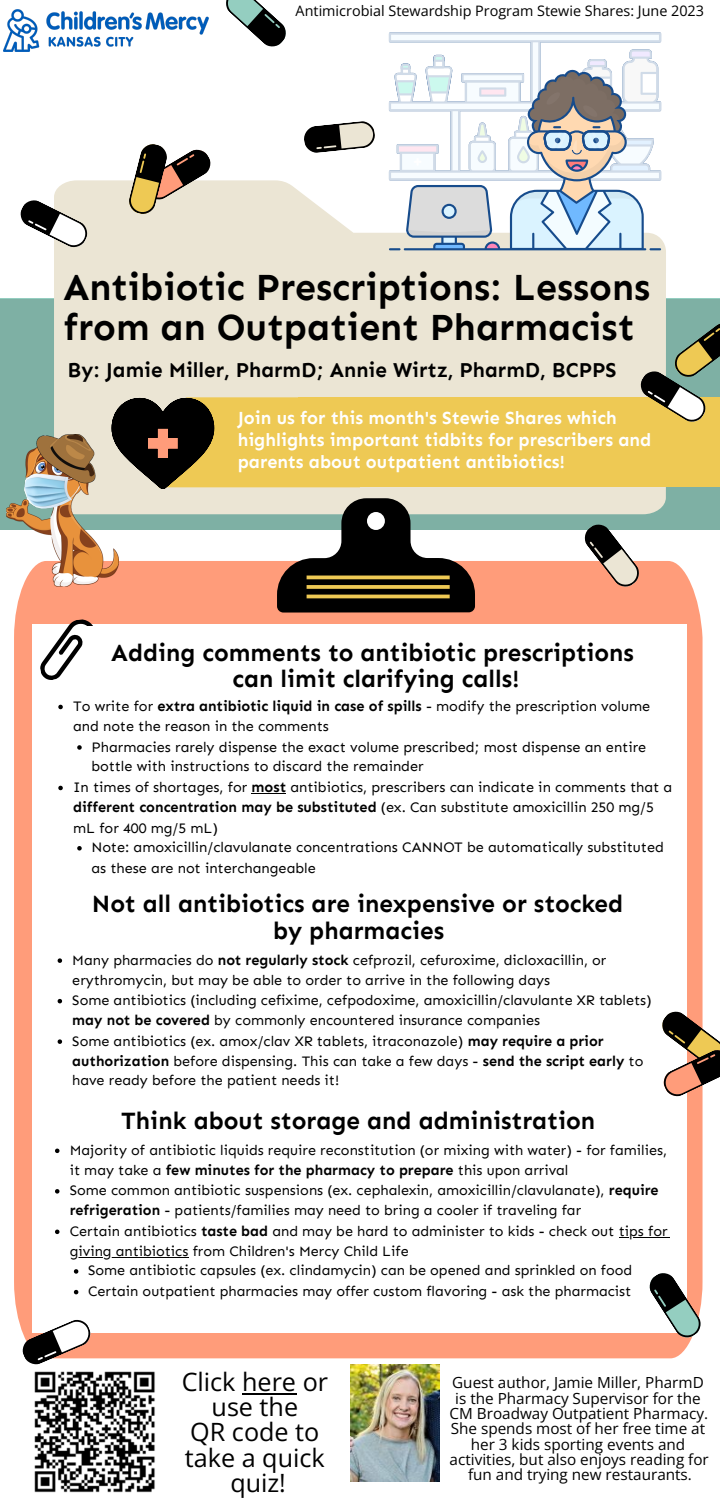
<style>
.page{position:relative;width:720px;height:1512px;background:#fff}
.page>*{position:absolute;margin:0;border:0;box-sizing:border-box;transform-origin:0 0}
.t1{font:700 37.36px/40.5px "Sen";color:#000}
.t2{font:25.2px/25.2px "Open Sans";color:#000;text-align:center}
.t3{font:700 24.24px/27px "Sen";color:#000;text-align:center}
.t4{font:700 24.12px/26.1px "Sen";color:#000;text-align:center}
.t5{font:700 20.6px "Sen";color:#000}
.t6{font:700 18px/21.6px "Sen";color:#fff}
.t7{font:15.28px/15.3px "Open Sans";color:#000;text-align:center}
.t8{font:14.48px/19.8px "Sen";color:#000}
.t9{font:14.4px/19.8px "Sen";color:#000}
.t10{font:14.4px "Open Sans";color:#000}
.s1{font-weight:700}
</style>
<div class="page">
<div style="left:0;top:299px;width:720px;height:231px;background:#7eb0a4"></div>
<div style="left:14px;top:561px;width:689px;height:797px;background:#ff9c7a"></div>
<div style="left:54px;top:180px;width:612px;height:334px;background:#ebe5d4"></div>
<div style="left:299px;top:397px;width:421px;height:90px;background:#eec954"></div>
<div style="left:33px;top:624px;width:654px;height:709px;background:#fff"></div>
<svg style="left:112px;top:397px;width:248px;height:92px"></svg>
<svg style="left:277px;top:498px;width:198px;height:115px"></svg>
<hr style="left:307px;top:595px;width:143px;height:3px;background:#eec954">
<svg style="left:307px;top:585px;width:143px;height:4px"></svg>
<hr style="left:307px;top:576px;width:143px;height:3px;background:#eec954">
<svg style="left:34px;top:617px;width:85px;height:63px"></svg>
<div style="left:83px;top:626px;width:63px;height:11px;background:#fff"></div>
<svg style="left:20px;top:196px;width:72px;height:56px"></svg>
<svg style="left:304px;top:121px;width:71px;height:32px"></svg>
<svg style="left:226px;top:0;width:60px;height:47px"></svg>
<svg style="left:579px;top:524px;width:65px;height:68px"></svg>
<svg style="left:126px;top:144px;width:89px;height:73px"></svg>
<svg style="left:636px;top:318px;width:84px;height:104px"></svg>
<svg style="left:389px;top:33px;width:272px;height:217px"></svg>
<svg style="left:404px;top:68px;width:257px;height:182px"></svg>
<svg style="left:58px;top:705px;width:5px;height:4px"></svg>
<svg style="left:77px;top:745px;width:5px;height:5px"></svg>
<svg style="left:58px;top:786px;width:5px;height:4px"></svg>
<hr style="left:252px;top:793px;width:34px;height:1px;background:#000">
<svg style="left:77px;top:846px;width:5px;height:5px"></svg>
<svg style="left:58px;top:958px;width:4px;height:5px"></svg>
<svg style="left:58px;top:999px;width:4px;height:4px"></svg>
<svg style="left:58px;top:1039px;width:4px;height:5px"></svg>
<svg style="left:55px;top:1149px;width:4px;height:4px"></svg>
<svg style="left:55px;top:1189px;width:4px;height:5px"></svg>
<svg style="left:55px;top:1230px;width:4px;height:4px"></svg>
<hr style="left:619px;top:1237px;width:49px;height:1px;background:#000">
<hr style="left:70px;top:1257px;width:118px;height:1px;background:#000">
<svg style="left:74px;top:1269px;width:4px;height:5px"></svg>
<svg style="left:74px;top:1290px;width:4px;height:4px"></svg>
<svg style="left:645px;top:1268px;width:58px;height:74px"></svg>
<svg style="left:19px;top:1316px;width:76px;height:49px"></svg>
<svg style="left:662px;top:1006px;width:58px;height:95px"></svg>
<img style="left:4px;top:9px;width:205px;height:42px">
<img style="left:6px;top:435px;width:113px;height:152px">
<hr style="left:242px;top:1393px;width:54px;height:2px;background:#000">
<img style="left:350px;top:1364px;width:90px;height:118px">
<img style="left:34px;top:1371px;width:121px;height:122px">
<p class="t10" style="left:296px;top:1px;width:410px">Antimicrobial Stewardship Program Stewie Shares: June 2023</p>
<p class="t1" style="left:63px;top:267px;width:588px">Antibiotic Prescriptions: Lessons from an Outpatient Pharmacist</p>
<p class="t5" style="left:68px;top:358px;width:551px">By: Jamie Miller, PharmD; Annie Wirtz, PharmD, BCPPS</p>
<p class="t6" style="left:238px;top:407px;width:415px">Join us for this month's Stewie Shares which highlights important tidbits for prescribers and parents about outpatient antibiotics!</p>
<p class="t4" style="left:111px;top:640px;width:524px">Adding comments to antibiotic prescriptions can limit clarifying calls!</p>
<p class="t8" style="left:73px;top:696px;width:579px">To write for <span class="s1">extra antibiotic liquid in case of spills</span> - modify the prescription volume and note the reason in the comments</p>
<p class="t8" style="left:91px;top:737px;width:556px">Pharmacies rarely dispense the exact volume prescribed; most dispense an entire bottle with instructions to discard the remainder</p>
<p class="t8" style="left:73px;top:777px;width:601px;line-height:20.2px">In times of shortages, for <span class="s1">most</span> antibiotics, prescribers can indicate in comments that a <span class="s1">different concentration may be substituted</span> (ex. Can substitute amoxicillin 250 mg/5 mL for 400 mg/5 mL)</p>
<p class="t8" style="left:91px;top:837px;width:574px;line-height:20.7px">Note: amoxicillin/clavulanate concentrations CANNOT be automatically substituted as these are not interchangeable</p>
<p class="t3" style="left:92px;top:890px;width:533px">Not all antibiotics are inexpensive or stocked by pharmacies</p>
<p class="t9" style="left:72px;top:950px;width:536px">Many pharmacies do <span class="s1">not regularly stock</span> cefprozil, cefuroxime, dicloxacillin, or erythromycin, but may be able to order to arrive in the following days</p>
<p class="t9" style="left:72px;top:990px;width:581px">Some antibiotics (including cefixime, cefpodoxime, amoxicillin/clavulante XR tablets) <span class="s1">may not be covered</span> by commonly encountered insurance companies</p>
<p class="t9" style="left:72px;top:1031px;width:573px">Some antibiotics (ex. amox/clav XR tablets, itraconazole) <span class="s1">may require a prior authorization</span> before dispensing. This can take a few days - <span class="s1">send the script early</span> to have ready before the patient needs it!</p>
<p class="t3" style="left:121px;top:1107px;width:476px">Think about storage and administration</p>
<p class="t9" style="left:70px;top:1140px;width:599px">Majority of antibiotic liquids require reconstitution (or mixing with water) - for families, it may take a <span class="s1">few minutes for the pharmacy to prepare</span> this upon arrival</p>
<p class="t9" style="left:70px;top:1181px;width:591px">Some common antibiotic suspensions (ex. cephalexin, amoxicillin/clavulanate), <span class="s1">require refrigeration</span> - patients/families may need to bring a cooler if traveling far</p>
<p class="t9" style="left:70px;top:1221px;width:599px">Certain antibiotics <span class="s1">taste bad</span> and may be hard to administer to kids - check out tips for giving antibiotics from Children's Mercy Child Life</p>
<p class="t9" style="left:88px;top:1261px;width:546px">Some antibiotic capsules (ex. clindamycin) can be opened and sprinkled on food</p>
<p class="t9" style="left:88px;top:1281px;width:545px">Certain outpatient pharmacies may offer custom flavoring - ask the pharmacist</p>
<p class="t2" style="left:182px;top:1369px;width:148px">Click here or use the</p>
<p class="t2" style="left:185px;top:1419px;width:141px">QR code to take a quick quiz!</p>
<p class="t7" style="left:450px;top:1375px;width:261px">Guest author, Jamie Miller, PharmD is the Pharmacy Supervisor for the CM Broadway Outpatient Pharmacy.<br>She spends most of her free time at her 3 kids sporting events and activities, but also enjoys reading for fun and trying new restaurants.</p>
</div>
